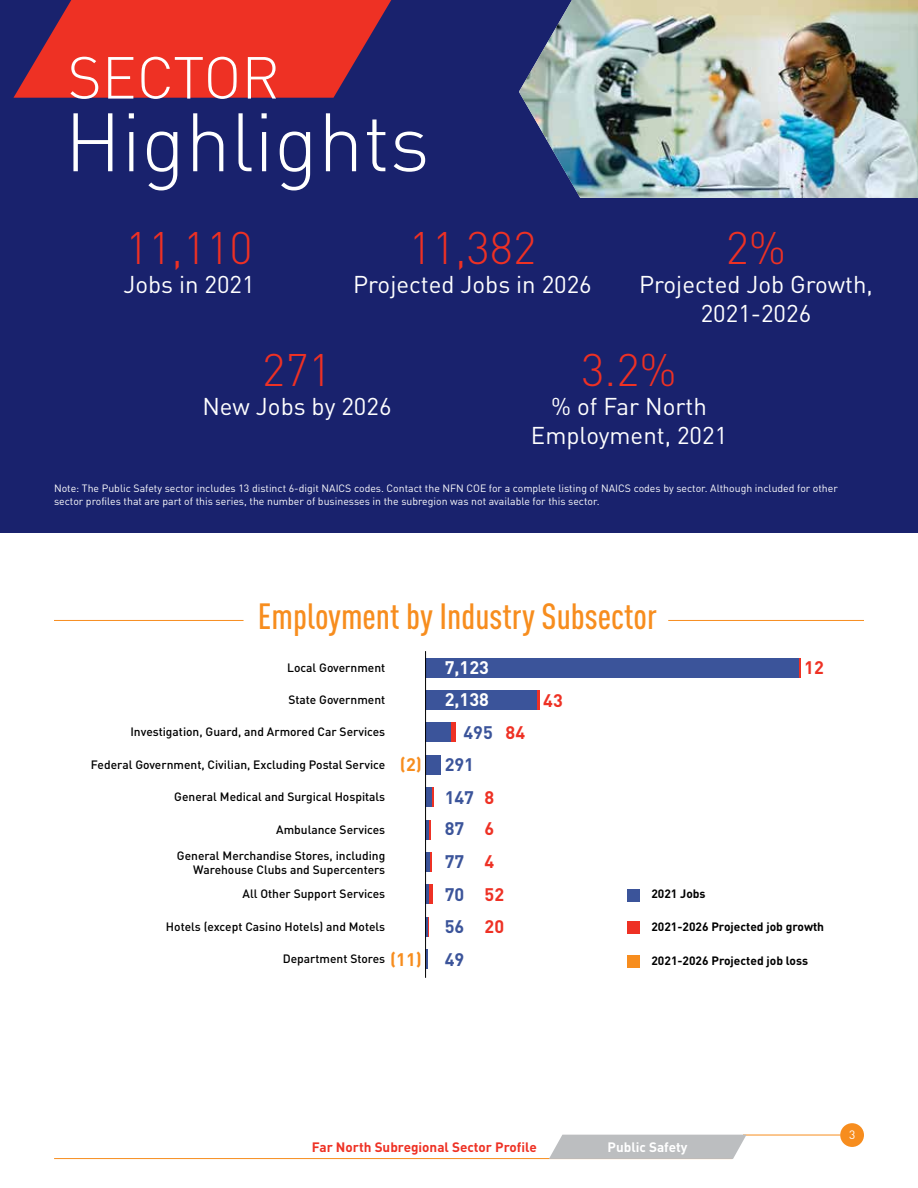
<style>
.page{position:relative;width:918px;height:1188px;background:#fff}
.page>*{position:absolute;margin:0;border:0;box-sizing:border-box;transform-origin:0 0}
.t1{font:300 81.45px "DIN Pro";color:#fff}
.t2{font:300 58.35px "DIN Pro";color:#fff}
.t3{font:300 45px "DIN Pro";color:#ee3124}
.t4{font:500 condensed 36px "DIN Pro";color:#f78d1e}
.t5{font:24px/28.8px "DIN Pro";color:#fff;text-align:center}
.t6{font:700 18px/32.2px "DIN Pro";color:#3b549a}
.t7{font:700 18px/32.2px "DIN Pro";color:#ee3124}
.t8{font:700 18px "DIN Pro";color:#fff}
.t9{font:700 18px "DIN Pro";color:#f78d1e}
.t10{font:700 13.5px "DIN Pro";color:#ee3124}
.t11{font:700 13.5px "DIN Pro";color:#fff}
.t12{font:500 12px/14.4px "DIN Pro";color:#000;text-align:right}
.t13{font:700 12px "DIN Pro";color:#000}
.t14{font:12px "DIN Pro";color:#fff}
.t15{font:10.5px/12.6px "DIN Pro";color:#fff}
.s1{color:#ee3124}
</style>
<div class="page">
<hr style="left:54px;top:1158px;width:678px;height:1px;background:#f78d1e">
<hr style="left:743px;top:1135px;width:98px;height:1px;background:#f78d1e">
<div style="left:840px;top:1123px;width:24px;height:24px;background:#f78d1e;border-radius:50%"></div>
<svg style="left:549px;top:1135px;width:198px;height:24px;background:#c0c2c4"></svg>
<div style="left:0;top:0;width:918px;height:532px;background:#19226d"></div>
<svg style="left:13px;top:0;width:378px;height:98px"></svg>
<hr style="left:426px;top:917px;width:2px;height:20px;background:#3b549a">
<div style="left:426px;top:690px;width:112px;height:20px;background:#3b549a"></div>
<hr style="left:426px;top:949px;width:2px;height:20px;background:#3b549a">
<svg style="left:428px;top:917px;width:1px;height:20px"></svg>
<hr style="left:426px;top:884px;width:3px;height:20px;background:#3b549a">
<hr style="left:429px;top:884px;width:3px;height:20px;background:#ee3124">
<div style="left:426px;top:852px;width:5px;height:20px;background:#3b549a"></div>
<svg style="left:430px;top:852px;width:1px;height:20px"></svg>
<svg style="left:426px;top:820px;width:4px;height:20px"></svg>
<svg style="left:430px;top:820px;width:1px;height:20px"></svg>
<div style="left:426px;top:787px;width:6px;height:20px;background:#3b549a"></div>
<hr style="left:432px;top:787px;width:2px;height:20px;background:#ee3124">
<div style="left:426px;top:755px;width:15px;height:20px;background:#3b549a"></div>
<div style="left:426px;top:722px;width:26px;height:20px;background:#3b549a"></div>
<hr style="left:452px;top:722px;width:4px;height:20px;background:#ee3124">
<hr style="left:537px;top:690px;width:2px;height:20px;background:#ee3124">
<div style="left:426px;top:658px;width:373px;height:20px;background:#3b549a"></div>
<hr style="left:799px;top:658px;width:2px;height:20px;background:#ee3124">
<hr style="left:425px;top:651px;width:1px;height:327px;background:#000">
<hr style="left:668px;top:620px;width:196px;height:1px;background:#f78d1e">
<hr style="left:54px;top:620px;width:190px;height:1px;background:#f78d1e">
<div style="left:627px;top:889px;width:13px;height:13px;background:#3b549a"></div>
<div style="left:627px;top:921px;width:13px;height:13px;background:#ee3124"></div>
<div style="left:627px;top:955px;width:13px;height:13px;background:#f78d1e"></div>
<img style="left:519px;top:0;width:399px;height:198px">
<h2 class="t2" style="left:68px;top:33px;width:214px">SECTOR</h2>
<h1 class="t1" style="left:64px;top:79px;width:367px">Highlights</h1>
<h3 class="t3" style="left:726px;top:213px;width:62px">2%</h3>
<h3 class="t5" style="left:639px;top:268px;width:235px">Projected Job Growth,<br>2021-2026</h3>
<h3 class="t3" style="left:581px;top:336px;width:97px">3.2%</h3>
<h3 class="t5" style="left:531px;top:390px;width:198px">% of Far North<br>Employment, 2021</h3>
<p class="t15" style="left:54px;top:481px;width:785px">Note: The Public Safety sector includes 13 distinct 6-digit NAICS codes. Contact the NFN COE for a complete listing of NAICS codes by sector. Although included for other sector profiles that are part of this series, the number of businesses in the subregion was not available for this sector.</p>
<h3 class="t3" style="left:409px;top:213px;width:129px">11,382</h3>
<h3 class="t5" style="left:353px;top:268px;width:240px">Projected Jobs in 2026</h3>
<h3 class="t3" style="left:125px;top:213px;width:129px">11,110</h3>
<h3 class="t5" style="left:123px;top:268px;width:133px">Jobs in 2021</h3>
<h3 class="t3" style="left:262px;top:336px;width:71px">271</h3>
<h3 class="t5" style="left:202px;top:390px;width:191px">New Jobs by 2026</h3>
<h3 class="t4" style="left:258px;top:590px;width:401px">Employment by Industry Subsector</h3>
<p class="t12" style="left:287px;top:659px;width:100px">Local Government</p>
<p class="t12" style="left:288px;top:691px;width:98px">State Government</p>
<p class="t12" style="left:130px;top:724px;width:256px">Investigation, Guard, and Armored Car Services</p>
<p class="t12" style="left:91px;top:756px;width:296px">Federal Government, Civilian, Excluding Postal Service</p>
<p class="t12" style="left:174px;top:788px;width:213px">General Medical and Surgical Hospitals</p>
<p class="t12" style="left:276px;top:821px;width:111px">Ambulance Services</p>
<p class="t12" style="left:177px;top:847px;width:210px">General Merchandise Stores, including<br>Warehouse Clubs and Supercenters</p>
<h3 class="t9" style="left:400px;top:750px;width:23px">(2)</h3>
<p class="t12" style="left:243px;top:886px;width:144px">All Other Support Services</p>
<p class="t12" style="left:166px;top:918px;width:221px">Hotels (except Casino Hotels) and Motels</p>
<p class="t12" style="left:283px;top:950px;width:104px">Department Stores</p>
<h3 class="t9" style="left:390px;top:944px;width:33px">(11)</h3>
<h3 class="t8" style="left:445px;top:653px;width:46px">7,123</h3>
<h3 class="t7" style="left:804px;top:649px;width:21px">12</h3>
<h3 class="t8" style="left:445px;top:685px;width:46px">2,138</h3>
<h3 class="t6" style="left:464px;top:714px;width:63px">495 <span class="s1">84</span></h3>
<h3 class="t6" style="left:445px;top:747px;width:31px">291<br>147<br>87<br>77<br>70<br>56</h3>
<h3 class="t6" style="left:445px;top:941px;width:21px">49</h3>
<h3 class="t7" style="left:485px;top:779px;width:21px">8<br>6<br>4<br>52<br>20</h3>
<h3 class="t7" style="left:543px;top:682px;width:21px">43</h3>
<p class="t13" style="left:651px;top:884px;width:56px">2021 Jobs</p>
<p class="t13" style="left:651px;top:917px;width:174px">2021-2026 Projected job growth</p>
<p class="t13" style="left:651px;top:951px;width:158px">2021-2026 Projected job loss</p>
<p class="t10" style="left:312px;top:1136px;width:226px">Far North Subregional Sector Profile</p>
<p class="t11" style="left:608px;top:1136px;width:81px">Public Safety</p>
<p class="t14" style="left:849px;top:1125px;width:8px">3</p>
</div>
